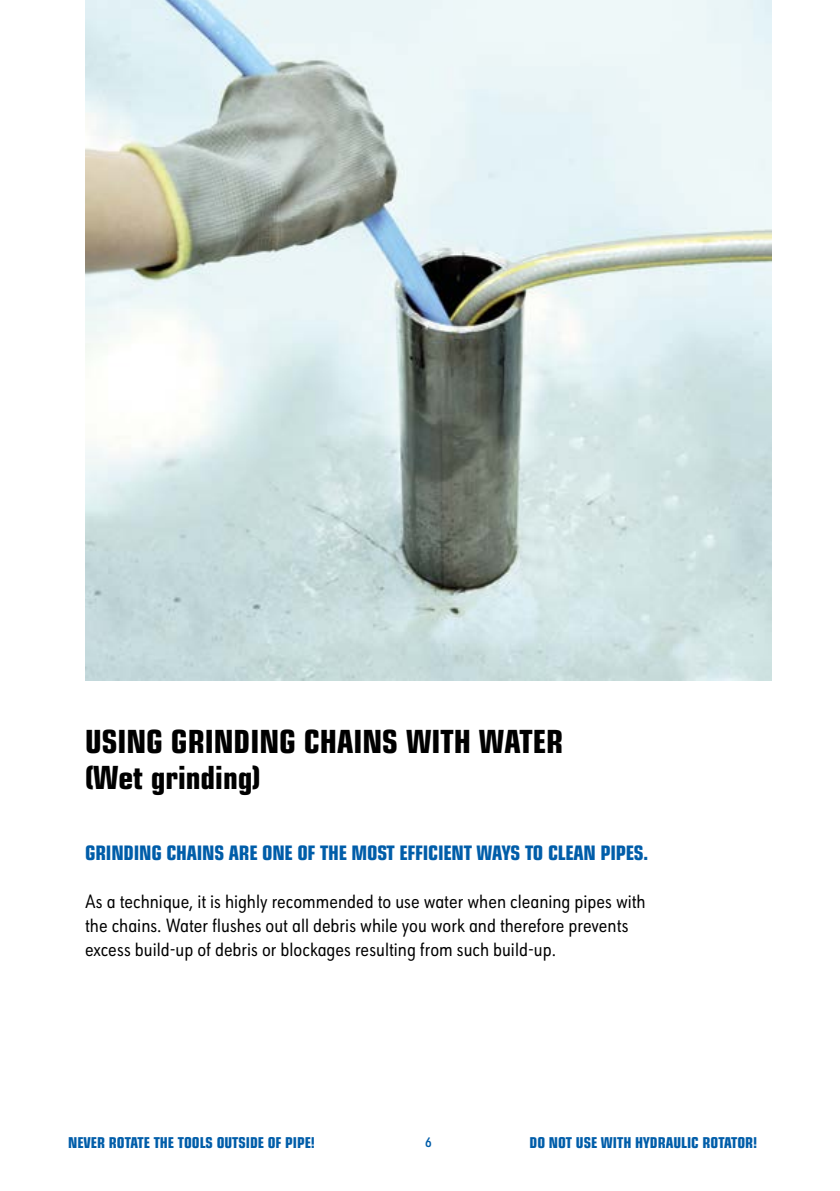
<style>
.page{position:relative;width:840px;height:1191px;background:#fff}
.page>*{position:absolute;margin:0;border:0;box-sizing:border-box;transform-origin:0 0}
.t1{font:700 condensed 32px/36px "Eurostile LT Pro";color:#000}
.t2{font:20px/24px "URW Geometric Cond";color:#000}
.t3{font:700 condensed 20px "Eurostile LT Pro";letter-spacing:-.01em;color:#005da9}
.t4{font:700 condensed 15px "Eurostile LT Pro";color:#005da9}
.t5{font:600 14.4px "URW Geometric Cond";color:#005da9}
</style>
<div class="page">
<img style="left:85px;top:0;width:686px;height:681px">
<h1 class="t1" style="left:85px;top:723px;width:479px">USING GRINDING CHAINS WITH WATER (Wet grinding)</h1>
<p class="t3" style="left:85px;top:841px;width:564px">GRINDING CHAINS ARE ONE OF THE MOST EFFICIENT WAYS TO CLEAN PIPES.</p>
<p class="t2" style="left:85px;top:888px;width:562px">As a technique, it is highly recommended to use water when cleaning pipes with the chains. Water flushes out all debris while you work and therefore prevents excess build-up of debris or blockages resulting from such build-up.</p>
<p class="t4" style="left:68px;top:1133px;width:248px">NEVER ROTATE THE TOOLS OUTSIDE OF PIPE!</p>
<p class="t5" style="left:425px;top:1132px;width:8px">6</p>
<p class="t4" style="left:529px;top:1133px;width:229px">DO NOT USE WITH HYDRAULIC ROTATOR!</p>
</div>
